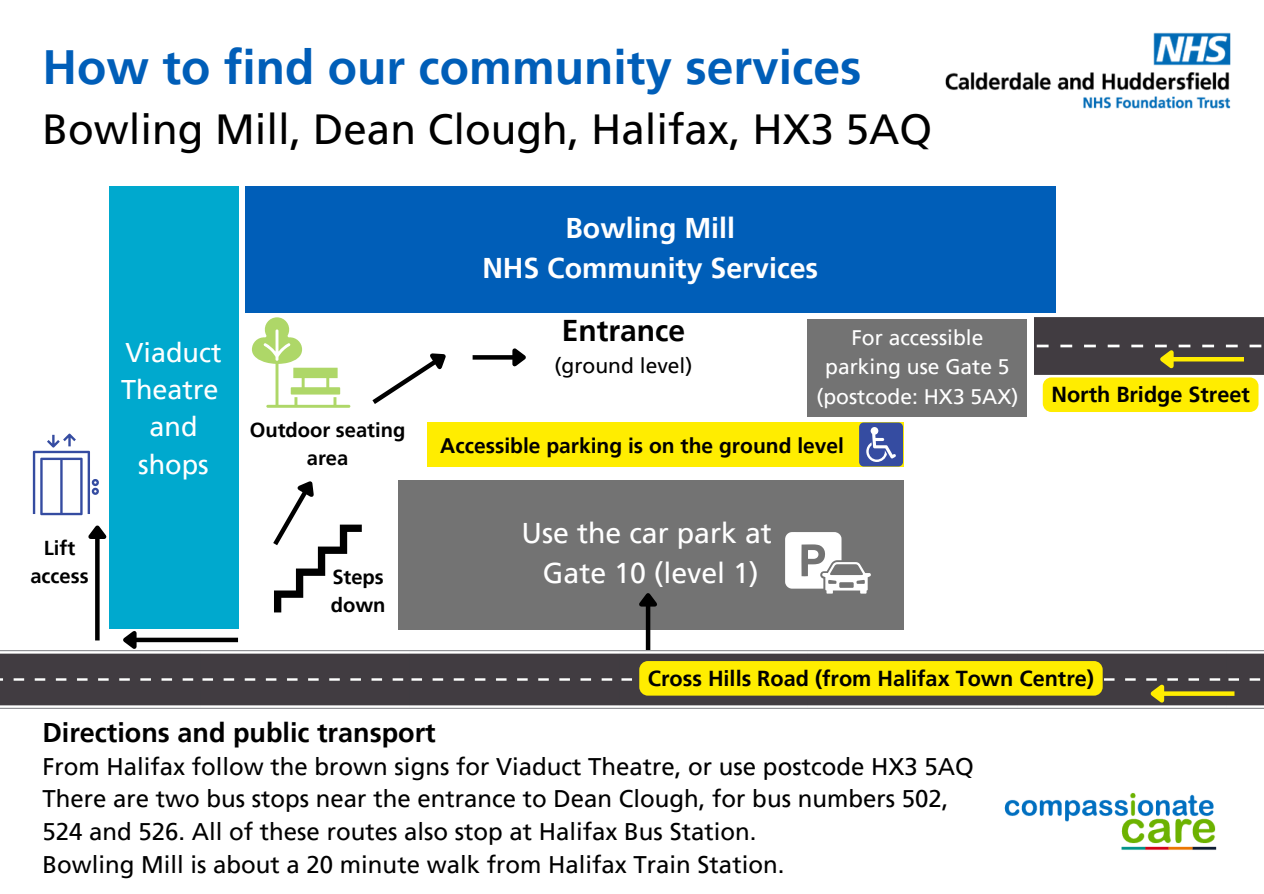
<style>
.page{position:relative;width:1264px;height:894px;background:#fff}
.page>*{position:absolute;margin:0;border:0;box-sizing:border-box;transform-origin:0 0}
.t1{font:700 48px "Frutiger LT Pro";color:#005eb8}
.t2{font:42px "Frutiger LT Pro";color:#000}
.t3{font:700 30px "Frutiger LT Pro";color:#000}
.t4{font:700 28.5px/39.5px "Frutiger LT Pro";color:#fff;text-align:center}
.t5{font:28.5px/39.5px "Frutiger LT Pro";color:#fff;text-align:center}
.t6{font:700 27px "Frutiger LT Pro";color:#000}
.t7{font:27px/37.2px "Frutiger LT Pro";color:#fff;text-align:center}
.t8{font:24px/32.7px "Frutiger LT Pro";color:#000}
.t9{font:700 21.6px "Frutiger LT Pro";color:#000}
.t10{font:21px/29.2px "Frutiger LT Pro";color:#fff;text-align:center}
.t11{font:700 21px "Frutiger LT Pro";color:#000}
.t12{font:21px "Frutiger LT Pro";color:#000}
.t13{font:700 20.1px/28.2px "Frutiger LT Pro";color:#000;text-align:center}
</style>
<div class="page">
<img style="left:945px;top:32px;width:286px;height:77px">
<img style="left:1004px;top:793px;width:213px;height:57px">
<div style="left:398px;top:480px;width:505px;height:149px;background:#737373"></div>
<div style="left:109px;top:186px;width:129px;height:442px;background:#00a9ce"></div>
<div style="left:245px;top:186px;width:810px;height:127px;background:#005eb8"></div>
<svg style="left:372px;top:353px;width:74px;height:51px"></svg>
<div style="left:427px;top:422px;width:476px;height:44px;background:#ffed00"></div>
<hr style="left:646px;top:605px;width:4px;height:60px;background:#000">
<svg style="left:639px;top:593px;width:18px;height:17px"></svg>
<img style="left:0;top:650px;width:200px;height:58px">
<img style="left:200px;top:650px;width:209px;height:58px">
<img style="left:409px;top:650px;width:210px;height:58px">
<img style="left:619px;top:650px;width:188px;height:58px">
<img style="left:807px;top:650px;width:210px;height:58px">
<img style="left:1017px;top:650px;width:209px;height:58px">
<div style="left:1034px;top:317px;width:229px;height:57px;background:#413c41"></div>
<img style="left:1226px;top:650px;width:37px;height:58px">
<svg style="left:785px;top:532px;width:85px;height:61px"></svg>
<svg style="left:273px;top:481px;width:89px;height:131px"></svg>
<svg style="left:252px;top:317px;width:98px;height:90px"></svg>
<svg style="left:472px;top:355px;width:36px;height:4px"></svg>
<svg style="left:508px;top:348px;width:18px;height:19px"></svg>
<div style="left:859px;top:422px;width:44px;height:44px;background:#354ca1;border-radius:5px"></div>
<svg style="left:866px;top:427px;width:30px;height:35px"></svg>
<div style="left:807px;top:319px;width:220px;height:97px;background:#737373"></div>
<svg style="left:1168px;top:691px;width:66px;height:4px"></svg>
<svg style="left:1145px;top:677px;width:23px;height:29px"></svg>
<div style="left:639px;top:661px;width:463px;height:34px;background:#ffed00;border-radius:9px"></div>
<svg style="left:1042px;top:343px;width:216px;height:69px;background:#b0a52b"></svg>
<div style="left:135px;top:637px;width:103px;height:5px;background:#000"></div>
<svg style="left:118px;top:628px;width:23px;height:24px"></svg>
<div style="left:95px;top:537px;width:5px;height:103px;background:#000"></div>
<svg style="left:33px;top:433px;width:74px;height:110px"></svg>
<p class="t1" style="left:42px;top:38px;width:820px">How to find our community services</p>
<p class="t2" style="left:42px;top:103px;width:891px">Bowling Mill, Dean Clough, Halifax, HX3 5AQ</p>
<h6 class="t13" style="left:30px;top:533px;width:60px">Lift access</h6>
<h1 class="t7" style="left:121px;top:334px;width:102px">Viaduct<br>Theatre and shops</h1>
<p class="t13" style="left:250px;top:415px;width:157px">Outdoor seating area</p>
<p class="t13" style="left:331px;top:562px;width:56px;text-align:left">Steps down</p>
<h3 class="t4" style="left:482px;top:208px;width:337px">Bowling Mill<br>NHS Community Services</h3>
<p class="t3" style="left:562px;top:312px;width:125px">Entrance</p>
<p class="t12" style="left:554px;top:352px;width:139px">(ground level)</p>
<h2 class="t10" style="left:816px;top:323px;width:203px">For accessible parking use Gate 5 (postcode: HX3 5AX)</h2>
<p class="t11" style="left:440px;top:432px;width:405px">Accessible parking is on the ground level</p>
<p class="t5" style="left:521px;top:513px;width:252px">Use the car park at<br>Gate 10 (level 1)</p>
<h4 class="t9" style="left:1051px;top:381px;width:200px">North Bridge Street</h4>
<p class="t9" style="left:648px;top:664px;width:447px">Cross Hills Road (from Halifax Town Centre)</p>
<p class="t6" style="left:42px;top:716px;width:395px">Directions and public transport</p>
<p class="t8" style="left:42px;top:749px;width:932px">From Halifax follow the brown signs for Viaduct Theatre, or use postcode HX3 5AQ There are two bus stops near the entrance to Dean Clough, for bus numbers 502, 524 and 526. All of these routes also stop at Halifax Bus Station.<br>Bowling Mill is about a 20 minute walk from Halifax Train Station.</p>
</div>
